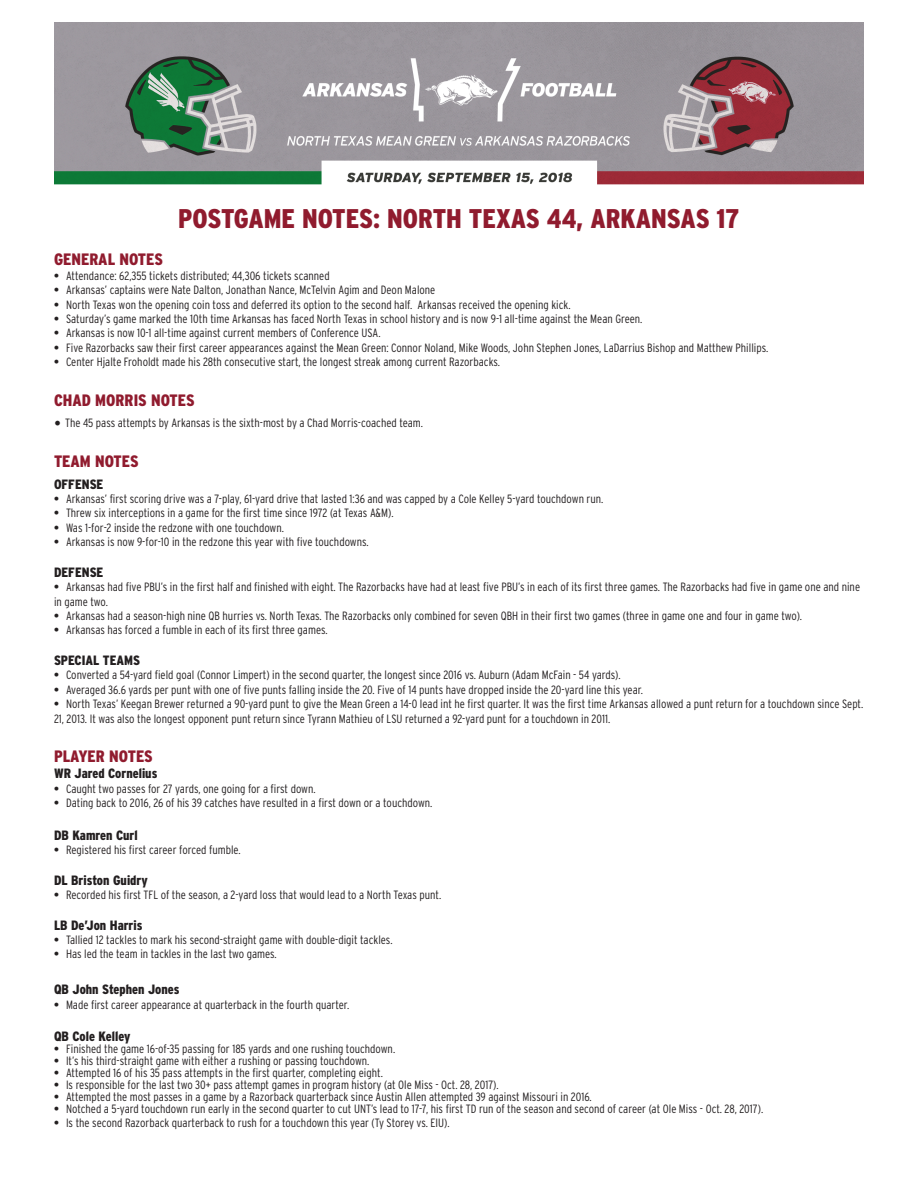
<style>
.page{position:relative;width:918px;height:1188px;background:#fff}
.page>*{position:absolute;margin:0;border:0;box-sizing:border-box;transform-origin:0 0}
.t1{font:900 condensed 27px "Interstate";color:#901b2e}
.t2{font:900 condensed 16.5px "Interstate";color:#901b2e}
.t3{font:900 condensed 13.5px "Interstate";color:#231f20}
.t4{font:300 condensed 12px/14.4px "Interstate";color:#231f20}
.s1{font-weight:700}
.s2{font-family:"Minion Pro";font-weight:400;font-stretch:normal;font-size:18px}
</style>
<div class="page">
<img style="left:54px;top:22px;width:810px;height:163px">
<p class="t1" style="left:178px;top:202px;width:563px">POSTGAME NOTES: NORTH TEXAS 44, ARKANSAS 17</p>
<p class="t2" style="left:54px;top:250px;width:111px">GENERAL NOTES</p>
<p class="t4" style="left:54px;top:268px;width:277px"><span class="s1">•</span> Attendance: 62,355 tickets distributed; 44,306 tickets scanned</p>
<p class="t4" style="left:54px;top:283px;width:383px"><span class="s1">•</span> Arkansas’ captains were Nate Dalton, Jonathan Nance, McTelvin Agim and Deon Malone</p>
<p class="t4" style="left:54px;top:297px;width:518px"><span class="s1">•</span> North Texas won the opening coin toss and deferred its option to the second half. Arkansas received the opening kick.</p>
<p class="t4" style="left:54px;top:312px;width:590px"><span class="s1">•</span> Saturday’s game marked the 10th time Arkansas has faced North Texas in school history and is now 9-1 all-time against the Mean Green.</p>
<p class="t4" style="left:54px;top:326px;width:328px"><span class="s1">•</span> Arkansas is now 10-1 all-time against current members of Conference USA.</p>
<p class="t4" style="left:54px;top:340px;width:716px"><span class="s1">•</span> Five Razorbacks saw their first career appearances against the Mean Green: Connor Noland, Mike Woods, John Stephen Jones, LaDarrius Bishop and Matthew Phillips.</p>
<p class="t4" style="left:54px;top:355px;width:448px"><span class="s1">•</span> Center Hjalte Froholdt made his 28th consecutive start, the longest streak among current Razorbacks.</p>
<p class="t2" style="left:54px;top:390px;width:142px">CHAD MORRIS NOTES</p>
<p class="t4" style="left:54px;top:416px;width:371px"><span class="s2">•</span> The 45 pass attempts by Arkansas is the sixth-most by a Chad Morris-coached team.</p>
<p class="t2" style="left:54px;top:451px;width:86px">TEAM NOTES</p>
<p class="t3" style="left:54px;top:476px;width:51px">OFFENSE</p>
<p class="t4" style="left:54px;top:492px;width:551px"><span class="s1">•</span> Arkansas’ first scoring drive was a 7-play, 61-yard drive that lasted 1:36 and was capped by a Cole Kelley 5-yard touchdown run.</p>
<p class="t4" style="left:54px;top:506px;width:341px"><span class="s1">•</span> Threw six interceptions in a game for the first time since 1972 (at Texas A&amp;M).</p>
<p class="t4" style="left:54px;top:520px;width:232px"><span class="s1">•</span> Was 1-for-2 inside the redzone with one touchdown.</p>
<p class="t4" style="left:54px;top:535px;width:316px"><span class="s1">•</span> Arkansas is now 9-for-10 in the redzone this year with five touchdowns.</p>
<p class="t3" style="left:54px;top:564px;width:51px">DEFENSE</p>
<p class="t4" style="left:54px;top:580px;width:808px"><span class="s1">•</span> Arkansas had five PBU’s in the first half and finished with eight. The Razorbacks have had at least five PBU’s in each of its first three games. The Razorbacks had five in game one and nine in game two.</p>
<p class="t4" style="left:54px;top:609px;width:750px"><span class="s1">•</span> Arkansas had a season-high nine QB hurries vs. North Texas. The Razorbacks only combined for seven QBH in their first two games (three in game one and four in game two).</p>
<p class="t4" style="left:54px;top:623px;width:275px"><span class="s1">•</span> Arkansas has forced a fumble in each of its first three games.</p>
<p class="t3" style="left:54px;top:652px;width:88px">SPECIAL TEAMS</p>
<p class="t4" style="left:54px;top:668px;width:568px"><span class="s1">•</span> Converted a 54-yard field goal (Connor Limpert) in the second quarter, the longest since 2016 vs. Auburn (Adam McFain - 54 yards).</p>
<p class="t4" style="left:54px;top:682px;width:591px"><span class="s1">•</span> Averaged 36.6 yards per punt with one of five punts falling inside the 20. Five of 14 punts have dropped inside the 20-yard line this year.</p>
<p class="t4" style="left:54px;top:697px;width:811px"><span class="s1">•</span> North Texas’ Keegan Brewer returned a 90-yard punt to give the Mean Green a 14-0 lead int he first quarter. It was the first time Arkansas allowed a punt return for a touchdown since Sept.<br>21, 2013. It was also the longest opponent punt return since Tyrann Mathieu of LSU returned a 92-yard punt for a touchdown in 2011.</p>
<p class="t2" style="left:54px;top:746px;width:100px">PLAYER NOTES</p>
<p class="t3" style="left:54px;top:766px;width:105px">WR Jared Cornelius</p>
<p class="t4" style="left:54px;top:781px;width:263px"><span class="s1">•</span> Caught two passes for 27 yards, one going for a first down.</p>
<p class="t4" style="left:54px;top:796px;width:380px"><span class="s1">•</span> Dating back to 2016, 26 of his 39 catches have resulted in a first down or a touchdown.</p>
<p class="t3" style="left:54px;top:827px;width:85px">DB Kamren Curl</p>
<p class="t4" style="left:54px;top:843px;width:188px"><span class="s1">•</span> Registered his first career forced fumble.</p>
<p class="t3" style="left:54px;top:872px;width:95px">DL Briston Guidry</p>
<p class="t4" style="left:54px;top:888px;width:389px"><span class="s1">•</span> Recorded his first TFL of the season, a 2-yard loss that would lead to a North Texas punt.</p>
<p class="t3" style="left:54px;top:917px;width:90px">LB De’Jon Harris</p>
<p class="t4" style="left:54px;top:933px;width:340px"><span class="s1">•</span> Tallied 12 tackles to mark his second-straight game with double-digit tackles.</p>
<p class="t4" style="left:54px;top:947px;width:224px"><span class="s1">•</span> Has led the team in tackles in the last two games.</p>
<p class="t3" style="left:54px;top:982px;width:127px">QB John Stephen Jones</p>
<p class="t4" style="left:54px;top:997px;width:297px"><span class="s1">•</span> Made first career appearance at quarterback in the fourth quarter.</p>
<p class="t3" style="left:54px;top:1028px;width:78px">QB Cole Kelley</p>
<p class="t4" style="left:54px;top:1041px;width:343px"><span class="s1">•</span> Finished the game 16-of-35 passing for 185 yards and one rushing touchdown.</p>
<p class="t4" style="left:54px;top:1053px;width:317px"><span class="s1">•</span> It’s his third-straight game with either a rushing or passing touchdown.</p>
<p class="t4" style="left:54px;top:1065px;width:330px"><span class="s1">•</span> Attempted 16 of his 35 pass attempts in the first quarter, completing eight.</p>
<p class="t4" style="left:54px;top:1077px;width:446px"><span class="s1">•</span> Is responsible for the last two 30+ pass attempt games in program history (at Ole Miss - Oct. 28, 2017).</p>
<p class="t4" style="left:54px;top:1089px;width:539px"><span class="s1">•</span> Attempted the most passes in a game by a Razorback quarterback since Austin Allen attempted 39 against Missouri in 2016.</p>
<p class="t4" style="left:54px;top:1101px;width:711px"><span class="s1">•</span> Notched a 5-yard touchdown run early in the second quarter to cut UNT’s lead to 17-7, his first TD run of the season and second of career (at Ole Miss - Oct. 28, 2017).</p>
<p class="t4" style="left:54px;top:1116px;width:397px"><span class="s1">•</span> Is the second Razorback quarterback to rush for a touchdown this year (Ty Storey vs. EIU).</p>
</div>
